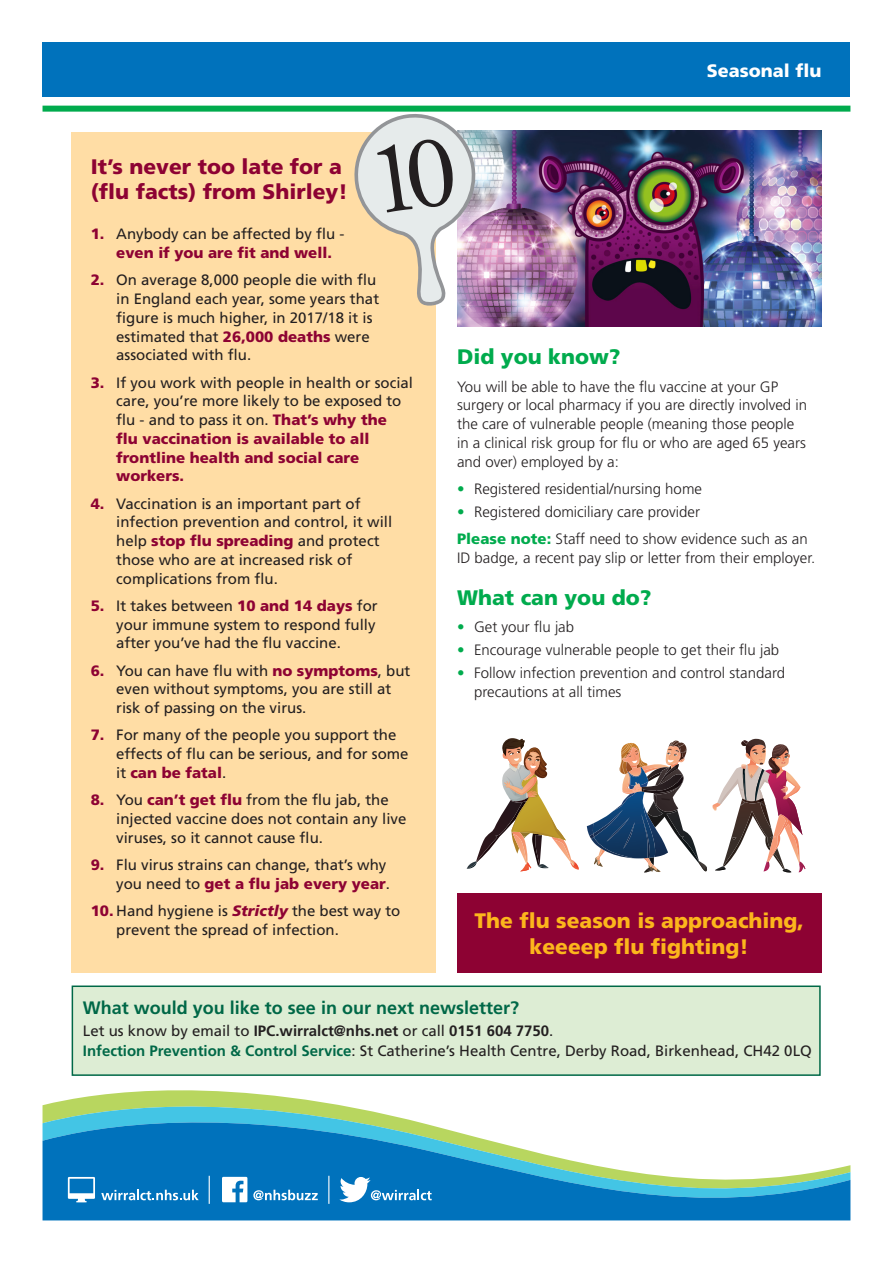
<style>
.page{position:relative;width:893px;height:1263px;background:#fff}
.page>*{position:absolute;margin:0;border:0;box-sizing:border-box;transform-origin:0 0}
.t1{font:900 21px "Frutiger LT Pro";color:#fcb61c}
.t2{font:900 21px "Frutiger LT Pro";color:#8d0233}
.t3{font:900 21px "Frutiger LT Pro";color:#00ab4d}
.t4{font:700 18px "Frutiger LT Pro";color:#006847}
.t5{font:900 18px "Frutiger LT Pro";color:#fff}
.t6{font:15px/18.8px "Frutiger LT Pro";color:#231f20}
.t7{font:300 15px/18.8px "Frutiger LT Pro";color:#231f20}
.t8{font:700 15px "Frutiger LT Pro";color:#231f20}
.s1{font-weight:900;color:#8d0233}
.s2{font-weight:900;font-style:italic;color:#8d0233}
.s3{color:#00ab4d}
.s4{font-weight:900;color:#00ab4d}
.s5{font-weight:400}
.s6{font-weight:700;color:#006847}
</style>
<div class="page">
<svg style="left:48px;top:1090px;width:284px;height:14px;fill:#b8d65f"></svg>
<svg style="left:43px;top:1104px;width:807px;height:117px"></svg>
<svg style="left:68px;top:1177px;width:27px;height:25px"></svg>
<svg style="left:339px;top:1177px;width:93px;height:25px"></svg>
<svg style="left:253px;top:1190px;width:65px;height:10px"></svg>
<svg style="left:101px;top:1190px;width:98px;height:10px"></svg>
<svg style="left:209px;top:1176px;width:1px;height:28px"></svg>
<svg style="left:328px;top:1176px;width:1px;height:28px"></svg>
<svg style="left:222px;top:1177px;width:25px;height:25px"></svg>
<img style="left:457px;top:131px;width:364px;height:195px">
<div style="left:72px;top:132px;width:364px;height:840px;background:#ffdda5"></div>
<div style="left:72px;top:985px;width:749px;height:91px;background:#ddedd4;border:2px solid #006847"></div>
<div style="left:43px;top:43px;width:807px;height:54px;background:#0072bc"></div>
<div style="left:43px;top:106px;width:807px;height:6px;background:#00ab4d"></div>
<svg style="left:350px;top:111px;width:128px;height:195px"></svg>
<div style="left:457px;top:893px;width:364px;height:79px;background:#8d0233"></div>
<svg style="left:467px;top:738px;width:112px;height:133px"></svg>
<img style="left:587px;top:825px;width:3px;height:12px">
<svg style="left:590px;top:739px;width:215px;height:134px"></svg>
<img style="left:515px;top:743px;width:32px;height:37px">
<img style="left:759px;top:744px;width:31px;height:35px">
<p class="t2" style="left:91px;top:154px;width:253px">It’s never too late for a</p>
<p class="t2" style="left:91px;top:179px;width:258px">(flu facts) from Shirley!</p>
<p class="t6" style="left:116px;top:225px;width:230px;text-indent:-26px"><span class="s1">1.</span> Anybody can be affected by flu - <span class="s1">even if you are fit and well.</span></p>
<p class="t6" style="left:116px;top:271px;width:264px;text-indent:-26px"><span class="s1">2.</span> On average 8,000 people die with flu in England each year, some years that figure is much higher, in 2017/18 it is estimated that <span class="s1">26,000 deaths</span> were associated with flu.</p>
<p class="t6" style="left:116px;top:373px;width:298px;text-indent:-26px"><span class="s1">3.</span> If you work with people in health or social care, you’re more likely to be exposed to flu - and to pass it on. <span class="s1">That’s why the<br>flu vaccination is available to all frontline health and social care workers.</span></p>
<p class="t6" style="left:116px;top:494px;width:277px;text-indent:-26px"><span class="s1">4.</span> Vaccination is an important part of infection prevention and control, it will help <span class="s1">stop flu spreading</span> and protect those who are at increased risk of complications from flu.</p>
<p class="t6" style="left:116px;top:596px;width:263px;text-indent:-26px"><span class="s1">5.</span> It takes between <span class="s1">10 and 14 days</span> for your immune system to respond fully after you’ve had the flu vaccine.</p>
<p class="t6" style="left:116px;top:661px;width:296px;text-indent:-26px"><span class="s1">6.</span> You can have flu with <span class="s1">no symptoms</span>, but even without symptoms, you are still at risk of passing on the virus.</p>
<p class="t6" style="left:116px;top:726px;width:294px;text-indent:-26px"><span class="s1">7.</span> For many of the people you support the effects of flu can be serious, and for some it <span class="s1">can be fatal</span>.</p>
<p class="t6" style="left:116px;top:791px;width:292px;text-indent:-26px"><span class="s1">8.</span> You <span class="s1">can’t get flu</span> from the flu jab, the injected vaccine does not contain any live viruses, so it cannot cause flu.</p>
<p class="t6" style="left:91px;top:855px;width:301px;text-align:right"><span class="s1">9.</span> Flu virus strains can change, that’s why you need to <span class="s1">get a flu jab every year</span>.</p>
<p class="t6" style="left:116px;top:901px;width:286px;text-indent:-26px"><span class="s1">10.</span> Hand hygiene is <span class="s2">Strictly</span> the best way to prevent the spread of infection.</p>
<p class="t5" style="left:707px;top:60px;width:116px">Seasonal flu</p>
<p class="t3" style="left:457px;top:344px;width:165px">Did you know?</p>
<p class="t7" style="left:457px;top:377px;width:352px">You will be able to have the flu vaccine at your GP surgery or local pharmacy if you are directly involved in the care of vulnerable people (meaning those people in a clinical risk group for flu or who are aged 65 years and over) employed by a:</p>
<p class="t7" style="left:457px;top:479px;width:246px"><span class="s3">•</span> Registered residential/nursing home</p>
<p class="t7" style="left:457px;top:502px;width:244px"><span class="s3">•</span> Registered domiciliary care provider</p>
<p class="t7" style="left:457px;top:530px;width:360px"><span class="s4">Please note:</span> Staff need to show evidence such as an<br>ID badge, a recent pay slip or letter from their employer.</p>
<p class="t3" style="left:457px;top:585px;width:196px">What can you do?</p>
<p class="t7" style="left:457px;top:618px;width:119px"><span class="s3">•</span> Get your flu jab</p>
<p class="t7" style="left:457px;top:641px;width:324px"><span class="s3">•</span> Encourage vulnerable people to get their flu jab</p>
<p class="t7" style="left:474px;top:664px;width:312px;text-indent:-17px"><span class="s3">•</span> Follow infection prevention and control standard precautions at all times</p>
<p class="t1" style="left:474px;top:908px;width:331px">The flu season is approaching,</p>
<p class="t1" style="left:529px;top:933px;width:221px">keeeep flu fighting!</p>
<p class="t4" style="left:83px;top:997px;width:438px">What would you like to see in our next newsletter?</p>
<p class="t8" style="left:83px;top:1022px;width:472px"><span class="s5">Let us know by email to</span> IPC.wirralct@nhs.net <span class="s5">or call</span> 0151 604 7750<span class="s5">.</span></p>
<p class="t6" style="left:83px;top:1042px;width:730px"><span class="s6">Infection Prevention &amp; Control Service</span>: St Catherine’s Health Centre, Derby Road, Birkenhead, CH42 0LQ</p>
</div>
